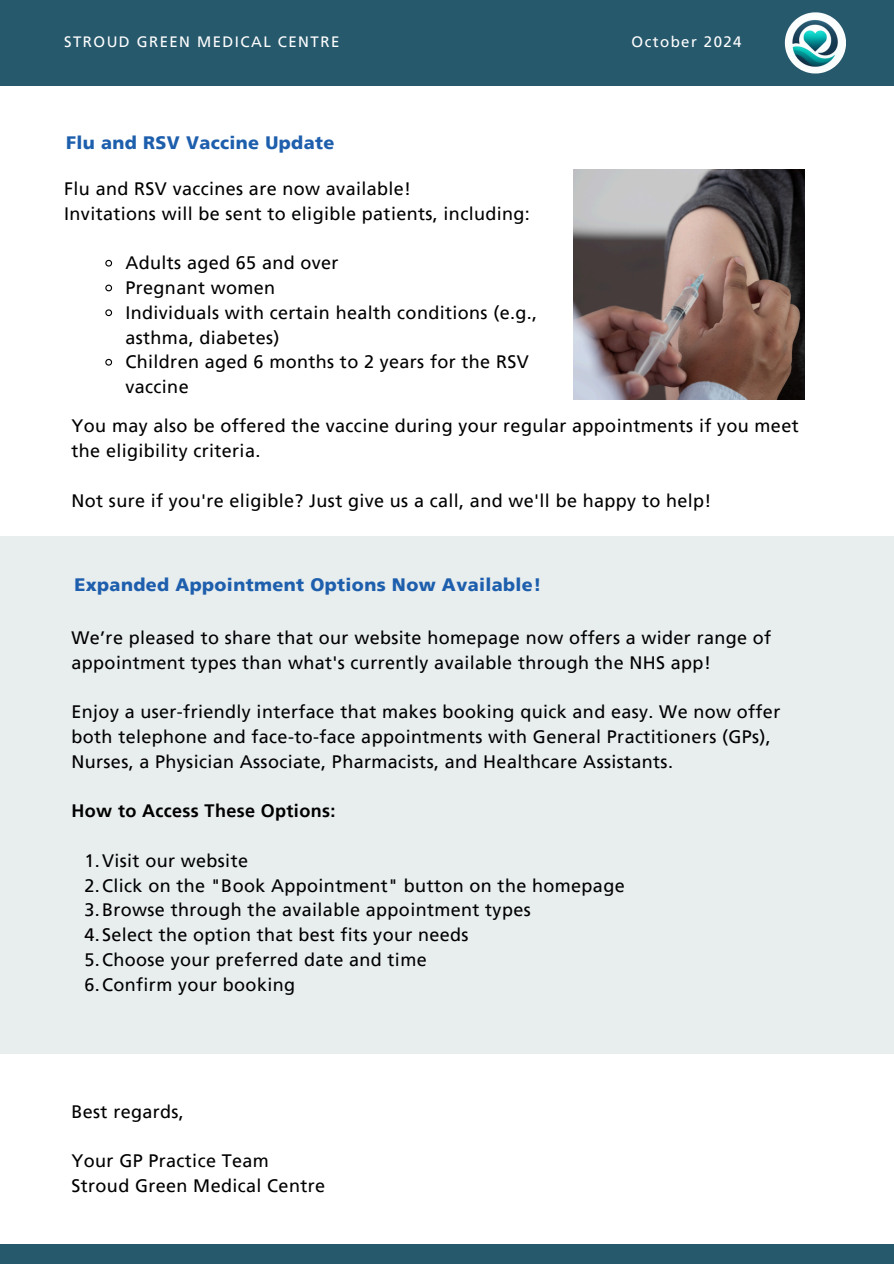
<style>
.page{position:relative;width:894px;height:1264px;background:#fff}
.page>*{position:absolute;margin:0;border:0;box-sizing:border-box;transform-origin:0 0}
.t1{font:18px/24.8px "Frutiger LT Pro";letter-spacing:.02em;color:#000}
.t2{font:900 18px "Frutiger LT Pro";letter-spacing:.02em;color:#1e5fad}
.t3{font:700 18px "Frutiger LT Pro";letter-spacing:.02em;color:#000}
.t4{font:15px "Frutiger LT Pro";letter-spacing:.095em;color:#fff}
</style>
<div class="page">
<div style="left:0;top:0;width:893px;height:86px;background:#27596d"></div>
<div style="left:0;top:1244px;width:893px;height:19px;background:#27596d"></div>
<img style="left:573px;top:169px;width:230px;height:231px">
<div style="left:0;top:536px;width:893px;height:518px;background:#e8edee"></div>
<svg style="left:105px;top:259px;width:8px;height:8px"></svg>
<svg style="left:105px;top:284px;width:8px;height:8px"></svg>
<svg style="left:105px;top:309px;width:8px;height:8px"></svg>
<svg style="left:105px;top:358px;width:8px;height:8px"></svg>
<svg style="left:784px;top:12px;width:61px;height:61px"></svg>
<img style="left:788px;top:16px;width:53px;height:53px">
<p class="t4" style="left:64px;top:33px;width:276px">STROUD GREEN MEDICAL CENTRE</p>
<p class="t4" style="left:631px;top:33px;width:112px">October 2024</p>
<h2 class="t2" style="left:66px;top:132px;width:270px">Flu and RSV Vaccine Update</h2>
<p class="t1" style="left:64px;top:176px;width:467px">Flu and RSV vaccines are now available!<br>Invitations will be sent to eligible patients, including:</p>
<p class="t1" style="left:125px;top:251px;width:214px">Adults aged 65 and over</p>
<p class="t1" style="left:125px;top:275px;width:151px">Pregnant women</p>
<p class="t1" style="left:125px;top:300px;width:413px">Individuals with certain health conditions (e.g., asthma, diabetes)</p>
<h2 class="t1" style="left:125px;top:350px;width:404px">Children aged 6 months to 2 years for the RSV vaccine</h2>
<h2 class="t1" style="left:71px;top:413px;width:728px">You may also be offered the vaccine during your regular appointments if you meet the eligibility criteria.</h2>
<h1 class="t1" style="left:71px;top:487px;width:641px">Not sure if you're eligible? Just give us a call, and we'll be happy to help!</h1>
<h2 class="t2" style="left:74px;top:574px;width:468px">Expanded Appointment Options Now Available!</h2>
<h2 class="t1" style="left:71px;top:625px;width:701px">We’re pleased to share that our website homepage now offers a wider range of appointment types than what's currently available through the NHS app!</h2>
<h1 class="t1" style="left:71px;top:699px;width:710px">Enjoy a user-friendly interface that makes booking quick and easy. We now offer both telephone and face-to-face appointments with General Practitioners (GPs),<br>Nurses, a Physician Associate, Pharmacists, and Healthcare Assistants.</h1>
<p class="t3" style="left:71px;top:800px;width:265px">How to Access These Options:</p>
<p class="t1" style="left:85px;top:848px;width:165px">1.Visit our website</p>
<p class="t1" style="left:85px;top:872px;width:541px">2.Click on the "Book Appointment" button on the homepage</p>
<p class="t1" style="left:85px;top:897px;width:447px">3.Browse through the available appointment types</p>
<p class="t1" style="left:85px;top:922px;width:385px">4.Select the option that best fits your needs</p>
<p class="t1" style="left:85px;top:947px;width:343px">5.Choose your preferred date and time</p>
<h2 class="t1" style="left:85px;top:971px;width:212px">6.Confirm your booking</h2>
<h1 class="t1" style="left:71px;top:1098px;width:114px">Best regards,</h1>
<p class="t1" style="left:71px;top:1148px;width:255px">Your GP Practice Team<br>Stroud Green Medical Centre</p>
</div>
